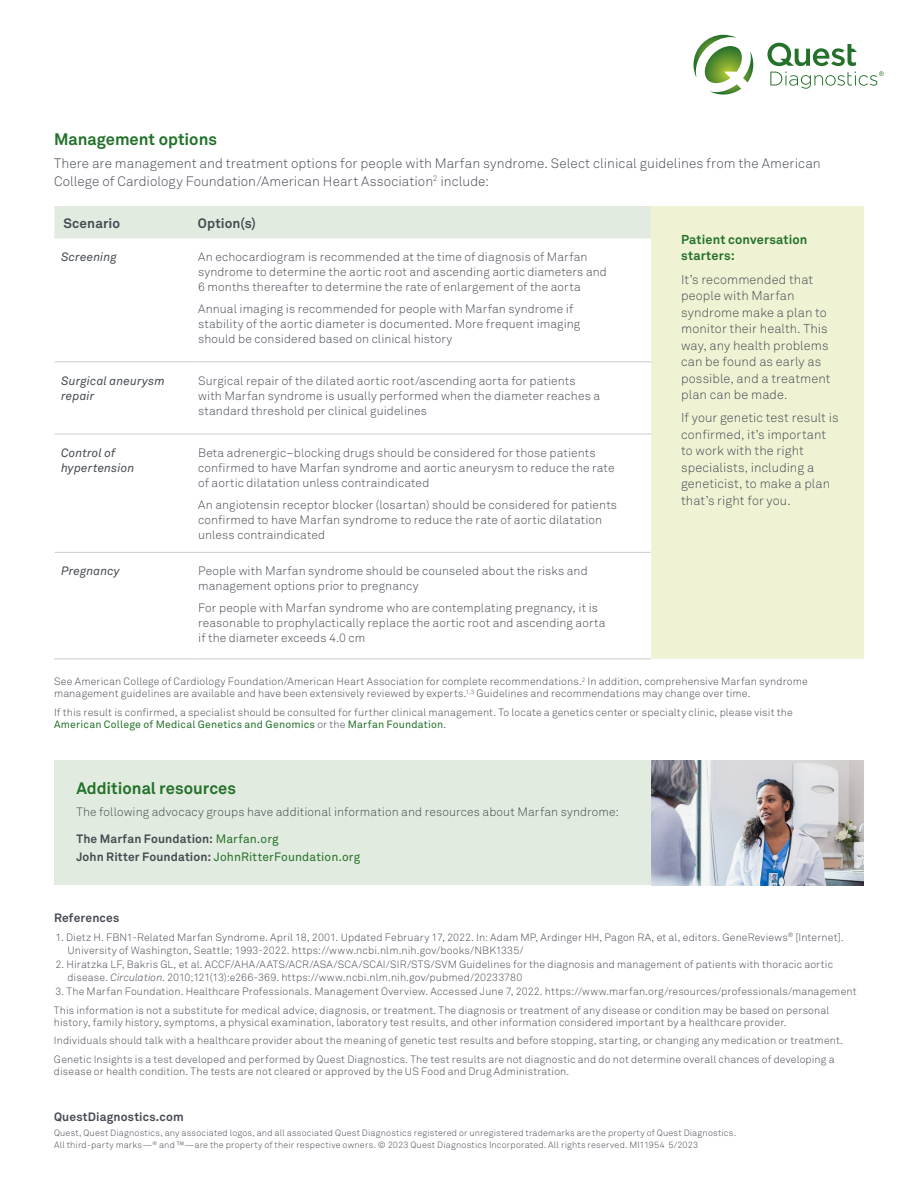
<style>
.page{position:relative;width:918px;height:1188px;background:#fff}
.page>*{position:absolute;margin:0;border:0;box-sizing:border-box;transform-origin:0 0}
.Body_Copy{font:700 16.5px "Akkurat Pro";color:#23712a}
.Body_Copy-2{font:300 13.5px/18px "Akkurat Pro";letter-spacing:.005em;color:#464b54}
.t1{font:700 13.5px "Akkurat Pro";letter-spacing:.01em;color:#464b54}
.Body_Copy-3{font:300 12.75px/16.5px "Akkurat Pro";letter-spacing:.005em;color:#464b54}
.Body_Copy-4{font:700 12.75px/16.5px "Akkurat Pro";letter-spacing:.01em;color:#23712a}
.Body_Copy-5{font:300 12px/15px "Akkurat Pro";letter-spacing:.01em;color:#464b54}
.t2{font:italic 12px/15px "Akkurat Pro";letter-spacing:.01em;color:#464b54}
.Body_Copy-6{font:12px "Akkurat Pro";letter-spacing:.01em;color:#23712a}
.Body_Copy-7{font:700 12px "Akkurat Pro";letter-spacing:.015em;color:#464b54}
.Footer_URL{font:700 12px "Akkurat Pro";letter-spacing:.015em;color:#464b54}
.Chart_Table_Figure_F{font:700 12px "Akkurat Pro";letter-spacing:.015em;color:#464b54}
.Chart_Table_Figure_F-2{font:300 10.5px/12px "Akkurat Pro";letter-spacing:.015em;color:#464b54}
.Footer_URL-2{font:300 9px/12px "Akkurat Pro";letter-spacing:.02em;color:#464b54}
.s1{font-weight:400;color:#23712a}
.s2{color:#231f20}
.s3{font-weight:700;color:#464b54}
.s4{font-style:italic}
</style>
<div class="page">
<div style="left:54px;top:760px;width:806px;height:125px;background:#e2ebdf"></div>
<img style="left:651px;top:760px;width:213px;height:125px">
<div style="left:54px;top:206px;width:597px;height:32px;background:#e2ebdf"></div>
<div style="left:651px;top:206px;width:213px;height:32px;background:#eff3d4"></div>
<div style="left:651px;top:238px;width:213px;height:420px;background:#eff3d4"></div>
<hr style="left:651px;top:658px;width:213px;height:1px;background:#f4f5f4">
<hr style="left:55px;top:361px;width:143px;height:1px;background:#cecdce">
<hr style="left:198px;top:361px;width:453px;height:1px;background:#cecdce">
<hr style="left:55px;top:434px;width:143px;height:1px;background:#cecdce">
<hr style="left:198px;top:434px;width:454px;height:1px;background:#cecdce">
<hr style="left:55px;top:552px;width:143px;height:1px;background:#cecdce">
<hr style="left:198px;top:552px;width:453px;height:1px;background:#cecdce">
<hr style="left:54px;top:658px;width:144px;height:1px;background:#cecdce">
<hr style="left:198px;top:658px;width:453px;height:1px;background:#cecdce">
<svg style="left:694px;top:35px;width:59px;height:60px"></svg>
<svg style="left:767px;top:43px;width:117px;height:46px"></svg>
<p class="Body_Copy" style="left:54px;top:129px;width:165px">Management options</p>
<p class="Body_Copy-2" style="left:54px;top:154px;width:768px">There are management and treatment options for people with Marfan syndrome. Select clinical guidelines from the American<br>College of Cardiology Foundation/American Heart Association<sup>2</sup> include:</p>
<p class="t1" style="left:64px;top:215px;width:58px">Scenario</p>
<p class="t1" style="left:198px;top:215px;width:60px">Option(s)</p>
<p class="t2" style="left:61px;top:249px;width:57px">Screening</p>
<p class="Body_Copy-5" style="left:198px;top:249px;width:410px">An echocardiogram is recommended at the time of diagnosis of Marfan syndrome to determine the aortic root and ascending aortic diameters and<br>6 months thereafter to determine the rate of enlargement of the aorta</p>
<p class="Body_Copy-5" style="left:198px;top:301px;width:384px">Annual imaging is recommended for people with Marfan syndrome if stability of the aortic diameter is documented. More frequent imaging should be considered based on clinical history</p>
<p class="t2" style="left:61px;top:373px;width:105px">Surgical aneurysm repair</p>
<p class="Body_Copy-5" style="left:198px;top:373px;width:403px">Surgical repair of the dilated aortic root/ascending aorta for patients with Marfan syndrome is usually performed when the diameter reaches a standard threshold per clinical guidelines</p>
<p class="t2" style="left:61px;top:445px;width:75px">Control of hypertension</p>
<p class="Body_Copy-5" style="left:198px;top:445px;width:418px">Beta adrenergic–blocking drugs should be considered for those patients confirmed to have Marfan syndrome and aortic aneurysm to reduce the rate of aortic dilatation unless contraindicated</p>
<p class="Body_Copy-5" style="left:198px;top:497px;width:420px">An angiotensin receptor blocker (losartan) should be considered for patients confirmed to have Marfan syndrome to reduce the rate of aortic dilatation unless contraindicated</p>
<p class="t2" style="left:61px;top:564px;width:60px">Pregnancy</p>
<p class="Body_Copy-5" style="left:198px;top:564px;width:391px">People with Marfan syndrome should be counseled about the risks and management options prior to pregnancy</p>
<p class="Body_Copy-5" style="left:198px;top:600px;width:409px">For people with Marfan syndrome who are contemplating pregnancy, it is reasonable to prophylactically replace the aortic root and ascending aorta if the diameter exceeds 4.0 cm</p>
<p class="Body_Copy-4" style="left:681px;top:231px;width:128px">Patient conversation starters:</p>
<p class="Body_Copy-3" style="left:681px;top:271px;width:151px">It’s recommended that people with Marfan syndrome make a plan to monitor their health. This way, any health problems can be found as early as possible, and a treatment plan can be made.</p>
<p class="Body_Copy-3" style="left:681px;top:410px;width:159px">If your genetic test result is confirmed, it’s important to work with the right specialists, including a geneticist, to make a plan that’s right for you.</p>
<p class="Chart_Table_Figure_F-2" style="left:54px;top:676px;width:755px">See American College of Cardiology Foundation/American Heart Association for complete recommendations.<sup>2</sup> In addition, comprehensive Marfan syndrome management guidelines are available and have been extensively reviewed by experts.<sup>1,3</sup> Guidelines and recommendations may change over time.</p>
<p class="Chart_Table_Figure_F-2" style="left:54px;top:706px;width:740px">If this result is confirmed, a specialist should be consulted for further clinical management. To locate a genetics center or specialty clinic, please visit the<br><span class="s1">American College of Medical Genetics and Genomics</span> or the <span class="s1">Marfan Foundation</span><span class="s2">.</span></p>
<p class="Body_Copy" style="left:76px;top:778px;width:161px">Additional resources</p>
<p class="Body_Copy-5" style="left:76px;top:804px;width:544px">The following advocacy groups have additional information and resources about Marfan syndrome:</p>
<p class="Body_Copy-7" style="left:76px;top:831px;width:204px">The Marfan Foundation: <span class="s1">Marfan.org</span></p>
<p class="Body_Copy-6" style="left:76px;top:850px;width:285px"><span class="s3">John Ritter Foundation:</span> JohnRitterFoundation.org</p>
<p class="Chart_Table_Figure_F" style="left:54px;top:910px;width:67px">References</p>
<p class="Chart_Table_Figure_F-2" style="left:67px;top:930px;width:778px;line-height:13.5px;text-indent:-12px">1. Dietz H. FBN1-Related Marfan Syndrome. April 18, 2001. Updated February 17, 2022. In: Adam MP, Ardinger HH, Pagon RA, et al, editors. GeneReviews<sup>®</sup> [Internet].<br>University of Washington, Seattle; 1993-2022. https://www.ncbi.nlm.nih.gov/books/NBK1335/</p>
<p class="Chart_Table_Figure_F-2" style="left:67px;top:957px;width:767px;line-height:13.5px;text-indent:-12px">2. Hiratzka LF, Bakris GL, et al. ACCF/AHA/AATS/ACR/ASA/SCA/SCAI/SIR/STS/SVM Guidelines for the diagnosis and management of patients with thoracic aortic disease. <span class="s4">Circulation</span>. 2010;121(13):e266-369. https://www.ncbi.nlm.nih.gov/pubmed/20233780</p>
<p class="Chart_Table_Figure_F-2" style="left:55px;top:985px;width:803px">3. The Marfan Foundation. Healthcare Professionals. Management Overview. Accessed June 7, 2022. https://www.marfan.org/resources/professionals/management</p>
<p class="Chart_Table_Figure_F-2" style="left:54px;top:1004px;width:777px">This information is not a substitute for medical advice, diagnosis, or treatment. The diagnosis or treatment of any disease or condition may be based on personal history, family history, symptoms, a physical examination, laboratory test results, and other information considered important by a healthcare provider.</p>
<p class="Chart_Table_Figure_F-2" style="left:54px;top:1035px;width:790px">Individuals should talk with a healthcare provider about the meaning of genetic test results and before stopping, starting, or changing any medication or treatment.</p>
<p class="Chart_Table_Figure_F-2" style="left:54px;top:1053px;width:782px">Genetic Insights is a test developed and performed by Quest Diagnostics. The test results are not diagnostic and do not determine overall chances of developing a disease or health condition. The tests are not cleared or approved by the US Food and Drug Administration.</p>
<p class="Footer_URL" style="left:54px;top:1109px;width:131px">QuestDiagnostics.com</p>
<p class="Footer_URL-2" style="left:54px;top:1127px;width:684px">Quest, Quest Diagnostics, any associated logos, and all associated Quest Diagnostics registered or unregistered trademarks are the property of Quest Diagnostics.<br>All third-party marks—<sup>®</sup> and ™—are the property of their respective owners. © 2023 Quest Diagnostics Incorporated. All rights reserved. MI11954 5/2023</p>
</div>
